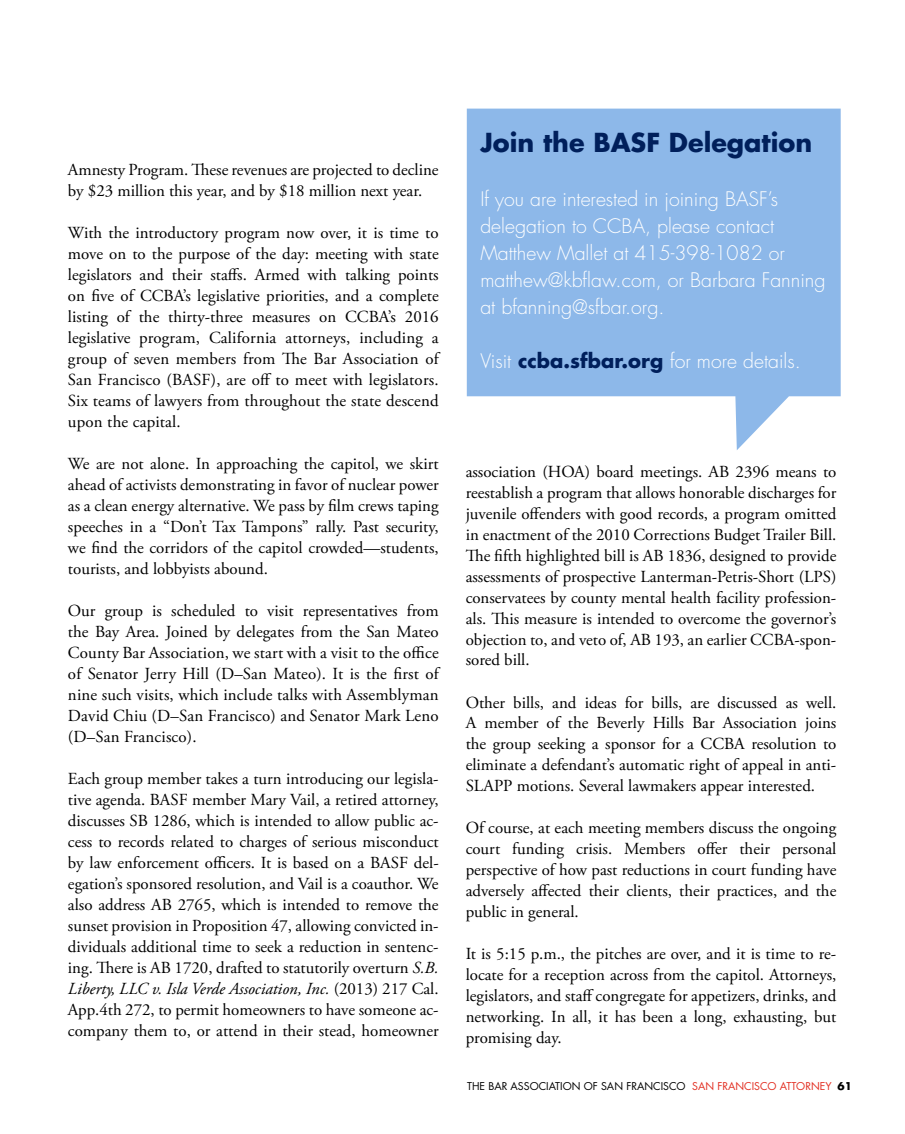
<style>
.page{position:relative;width:905px;height:1134px;background:#fff}
.page>*{position:absolute;margin:0;border:0;box-sizing:border-box;transform-origin:0 0}
.t1{font:700 25.5px "Futura";color:#001f5b}
.t2{font:300 19.5px/27px "Futura";color:#fff}
.t3{font:16.8px/21px "Adobe Garamond Pro";color:#000;text-align:justify}
.t4{font:10.5px "Futura Std";color:#000}
.s1{font-style:italic}
.s2{font-weight:700;color:#001f5b}
.s3{font-family:"Futura"}
.s4{color:#e22f22}
.s5{font-weight:700}
</style>
<div class="page">
<svg style="left:467px;top:109px;width:373px;height:341px;background:#9dc2ec"></svg>
<p class="t3" style="left:68px;top:160px;width:372px">Amnesty Program. These revenues are projected to decline by $23 million this year, and by $18 million next year.</p>
<p class="t3" style="left:68px;top:223px;width:372px">With the introductory program now over, it is time to move on to the purpose of the day: meeting with state legislators and their staffs. Armed with talking points on five of CCBA’s legislative priorities, and a complete listing of the thirty-three measures on CCBA’s 2016 legislative program, California attorneys, including a group of seven members from The Bar Association of San Francisco (BASF), are off to meet with legislators.<br>Six teams of lawyers from throughout the state descend upon the capital.</p>
<p class="t3" style="left:68px;top:454px;width:372px">We are not alone. In approaching the capitol, we skirt ahead of activists demonstrating in favor of nuclear power as a clean energy alternative. We pass by film crews taping speeches in a “Don’t Tax Tampons” rally. Past security, we find the corridors of the capitol crowded—students, tourists, and lobbyists abound.</p>
<p class="t3" style="left:68px;top:601px;width:372px">Our group is scheduled to visit representatives from the Bay Area. Joined by delegates from the San Mateo County Bar Association, we start with a visit to the office of Senator Jerry Hill (D–San Mateo). It is the first of nine such visits, which include talks with Assemblyman David Chiu (D–San Francisco) and Senator Mark Leno (D–San Francisco).</p>
<p class="t3" style="left:68px;top:769px;width:372px">Each group member takes a turn introducing our legisla&shy;tive agenda. BASF member Mary Vail, a retired attorney, discusses SB 1286, which is intended to allow public ac&shy;cess to records related to charges of serious misconduct by law enforcement officers. It is based on a BASF del&shy;egation’s sponsored resolution, and Vail is a coauthor. We also address AB 2765, which is intended to remove the sunset provision in Proposition 47, allowing convicted in&shy;dividuals additional time to seek a reduction in sentenc&shy;ing. There is AB 1720, drafted to statutorily overturn <span class="s1">S.B.<br>Liberty, LLC v. Isla Verde Association, Inc.</span> (2013) 217 Cal.<br>App.4th 272, to permit homeowners to have someone ac&shy;company them to, or attend in their stead, homeowner</p>
<h1 class="t1" style="left:480px;top:125px;width:333px">Join the BASF Delegation</h1>
<p class="t2" style="left:480px;top:185px;width:347px">If you are interested in joining BASF’s delegation to CCBA, please contact Matthew Mallet at 415-398-1082 or matthew@kbflaw.com, or Barbara Fanning at bfanning@sfbar.org.</p>
<p class="t2" style="left:480px;top:348px;width:322px">Visit <span class="s2">ccba.sfbar.org</span> for more details.</p>
<p class="t3" style="left:465px;top:461px;width:372px">association (HOA) board meetings. AB 2396 means to reestablish a program that allows honorable discharges for juvenile offenders with good records, a program omitted in enactment of the 2010 Corrections Budget Trailer Bill.<br>The fifth highlighted bill is AB 1836, designed to provide assessments of prospective Lanterman-Petris-Short (LPS) conservatees by county mental health facility profession&shy;als. This measure is intended to overcome the governor’s objection to, and veto of, AB 193, an earlier CCBA-spon&shy;sored bill.</p>
<p class="t3" style="left:465px;top:692px;width:372px">Other bills, and ideas for bills, are discussed as well.<br>A member of the Beverly Hills Bar Association joins the group seeking a sponsor for a CCBA resolution to eliminate a defendant’s automatic right of appeal in anti-SLAPP motions. Several lawmakers appear interested.</p>
<p class="t3" style="left:465px;top:818px;width:372px">Of course, at each meeting members discuss the ongoing court funding crisis. Members offer their personal perspective of how past reductions in court funding have adversely affected their clients, their practices, and the public in general.</p>
<p class="t3" style="left:465px;top:944px;width:372px">It is 5:15 p.m., the pitches are over, and it is time to re&shy;locate for a reception across from the capitol. Attorneys, legislators, and staff congregate for appetizers, drinks, and networking. In all, it has been a long, exhausting, but promising day.</p>
<p class="t4" style="left:467px;top:1080px;width:386px"><span class="s3">T</span>HE BAR ASSOCIATION OF SAN FRANCISCO <span class="s4">SAN FRANCISCO ATTORNEY</span> <span class="s5">61</span></p>
</div>
